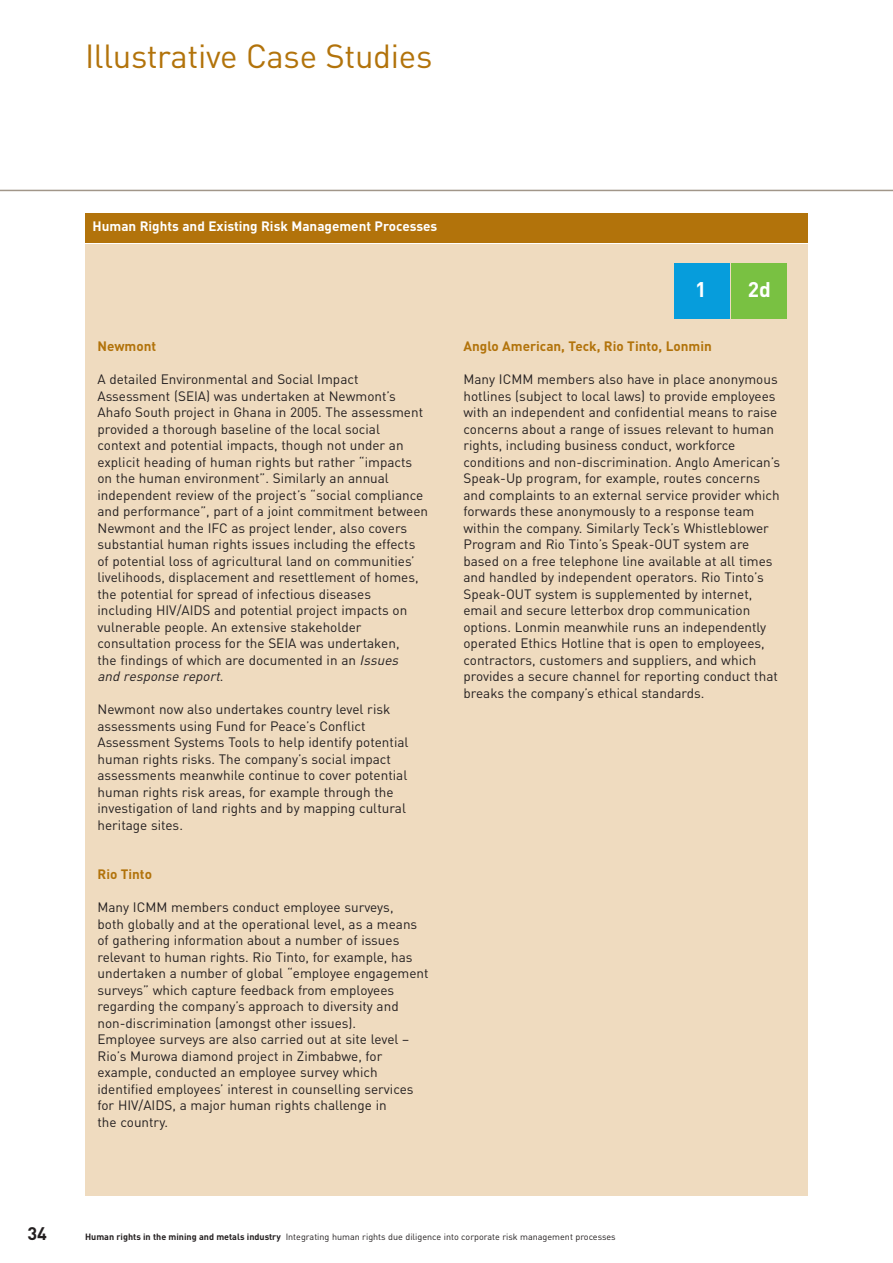
<style>
.page{position:relative;width:893px;height:1263px;background:#fff}
.page>*{position:absolute;margin:0;border:0;box-sizing:border-box;transform-origin:0 0}
.t1{font:33px "DIN";letter-spacing:-.01em;color:#b2730b}
.t2{font:700 21px "DIN";color:#fff}
.t3{font:700 18px "DIN";color:#231f20}
.t4{font:13.5px/16.5px "DIN";color:#231f20}
.t5{font:700 13.5px "DIN";color:#b2730b}
.t6{font:700 13.5px "DIN";color:#fff}
.t7{font:9px "DIN";color:#231f20}
.s1{font-style:italic}
.s2{font-weight:700}
</style>
<div class="page">
<div style="left:85px;top:213px;width:723px;height:29px;background:#b2730b"></div>
<div style="left:85px;top:244px;width:723px;height:952px;background:#efdbbf"></div>
<div style="left:674px;top:264px;width:55px;height:55px;background:#069ddc"></div>
<div style="left:731px;top:264px;width:56px;height:55px;background:#79c142"></div>
<hr style="left:0;top:190px;width:893px;height:1px;background:#a19689">
<h1 class="t1" style="left:85px;top:37px;width:349px">Illustrative Case Studies</h1>
<p class="t6" style="left:93px;top:218px;width:346px">Human Rights and Existing Risk Management Processes</p>
<p class="t5" style="left:98px;top:338px;width:60px">Newmont</p>
<p class="t4" style="left:97px;top:371px;width:332px">A detailed Environmental and Social Impact Assessment (SEIA) was undertaken at Newmont’s Ahafo South project in Ghana in 2005. The assessment provided a thorough baseline of the local social<br>context and potential impacts, though not under an explicit heading of human rights but rather “impacts on the human environment”. Similarly an annual independent review of the project’s “social compliance and performance”, part of a joint commitment between Newmont and the IFC as project lender, also covers substantial human rights issues including the effects of potential loss of agricultural land on communities’ livelihoods, displacement and resettlement of homes, the potential for spread of infectious diseases including HIV/AIDS and potential project impacts on vulnerable people. An extensive stakeholder consultation process for the SEIA was undertaken,<br>the findings of which are documented in an <span class="s1">Issues and response report</span>.</p>
<p class="t4" style="left:97px;top:701px;width:313px">Newmont now also undertakes country level risk assessments using Fund for Peace’s Conflict Assessment Systems Tools to help identify potential human rights risks. The company’s social impact assessments meanwhile continue to cover potential human rights risk areas, for example through the investigation of land rights and by mapping cultural heritage sites.</p>
<p class="t5" style="left:98px;top:866px;width:56px">Rio Tinto</p>
<p class="t4" style="left:97px;top:899px;width:333px">Many ICMM members conduct employee surveys,<br>both globally and at the operational level, as a means of gathering information about a number of issues relevant to human rights. Rio Tinto, for example, has undertaken a number of global “employee engagement surveys” which capture feedback from employees regarding the company’s approach to diversity and non-discrimination (amongst other issues).<br>Employee surveys are also carried out at site level – Rio’s Murowa diamond project in Zimbabwe, for example, conducted an employee survey which identified employees’ interest in counselling services for HIV/AIDS, a major human rights challenge in<br>the country.</p>
<h2 class="t2" style="left:695px;top:277px;width:13px">1</h2>
<h2 class="t2" style="left:748px;top:277px;width:25px">2d</h2>
<p class="t5" style="left:463px;top:338px;width:250px">Anglo American, Teck, Rio Tinto, Lonmin</p>
<p class="t4" style="left:463px;top:371px;width:318px">Many ICMM members also have in place anonymous hotlines (subject to local laws) to provide employees with an independent and confidential means to raise concerns about a range of issues relevant to human rights, including business conduct, workforce conditions and non-discrimination. Anglo American’s Speak-Up program, for example, routes concerns and complaints to an external service provider which forwards these anonymously to a response team within the company. Similarly Teck’s Whistleblower Program and Rio Tinto’s Speak-OUT system are based on a free telephone line available at all times and handled by independent operators. Rio Tinto’s Speak-OUT system is supplemented by internet, email and secure letterbox drop communication options. Lonmin meanwhile runs an independently operated Ethics Hotline that is open to employees, contractors, customers and suppliers, and which provides a secure channel for reporting conduct that breaks the company’s ethical standards.</p>
<h3 class="t3" style="left:27px;top:1224px;width:21px">34</h3>
<p class="t7" style="left:85px;top:1232px;width:532px"><span class="s2">Human rights in the mining and metals industry</span> Integrating human rights due diligence into corporate risk management processes</p>
</div>
